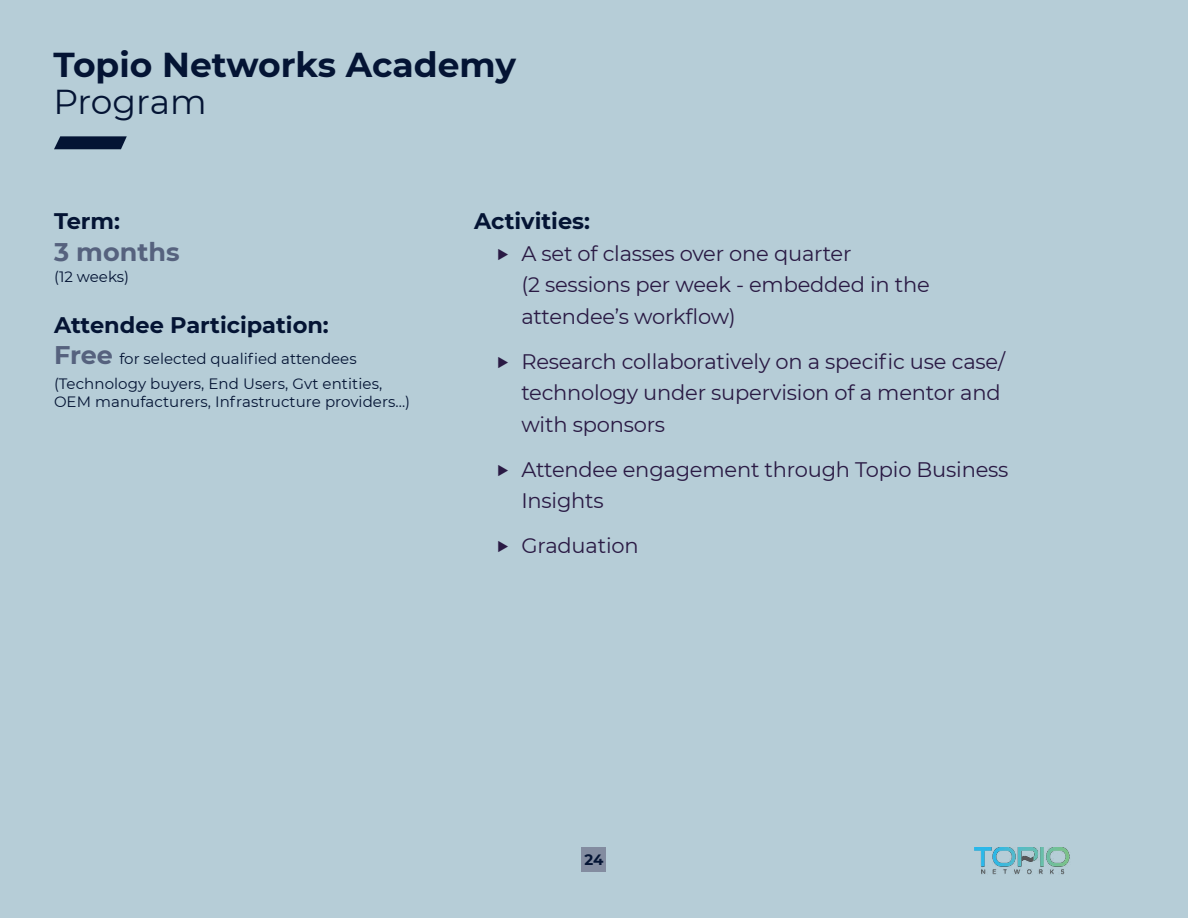
<style>
.page{position:relative;width:1188px;height:918px;background:#b6cdd7}
.page>*{position:absolute;margin:0;border:0;box-sizing:border-box;transform-origin:0 0}
.t1{font:700 34.5px/37.5px "Montserrat";color:#041434}
.t2{font:700 25.5px "Montserrat";color:#56627e}
.t3{font:700 22.5px "Montserrat";color:#041434}
.t4{font:21px/31.5px "Montserrat";letter-spacing:-.01em;color:#2a1a44}
.t5{font:15px/18px "Montserrat";letter-spacing:.005em;color:#041434}
.t6{font:700 15px "Montserrat";color:#041434}
.s1{font-weight:400}
.s2{font-weight:700;font-size:25.5px;color:#56627e}
</style>
<div class="page">
<img style="left:974px;top:848px;width:96px;height:27px">
<div style="left:582px;top:847px;width:24px;height:25px;background:#838ca0"></div>
<svg style="left:54px;top:136px;width:73px;height:13px"></svg>
<p class="t1" style="left:54px;top:44px;width:464px">Topio Networks Academy<br><span class="s1">Program</span></p>
<p class="t3" style="left:54px;top:205px;width:67px">Term:</p>
<p class="t2" style="left:54px;top:233px;width:127px">3 months</p>
<p class="t5" style="left:54px;top:267px;width:77px">(12 weeks)</p>
<p class="t3" style="left:54px;top:308px;width:276px">Attendee Participation:</p>
<p class="t5" style="left:54px;top:349px;width:304px"><span class="s2">Free</span> for selected qualified attendees</p>
<p class="t5" style="left:54px;top:374px;width:358px">(Technology buyers, End Users, Gvt entities,<br>OEM manufacturers, Infrastructure providers...)</p>
<p class="t3" style="left:474px;top:205px;width:117px">Activities:</p>
<p class="t4" style="left:521px;top:237px;width:410px">A set of classes over one quarter<br>(2 sessions per week - embedded in the attendee’s workflow)</p>
<p class="t4" style="left:521px;top:345px;width:485px">Research collaboratively on a specific use case/ technology under supervision of a mentor and with sponsors</p>
<p class="t4" style="left:521px;top:453px;width:489px">Attendee engagement through Topio Business<br>Insights</p>
<p class="t4" style="left:521px;top:529px;width:119px">Graduation</p>
<p class="t6" style="left:584px;top:849px;width:21px">24</p>
</div>
